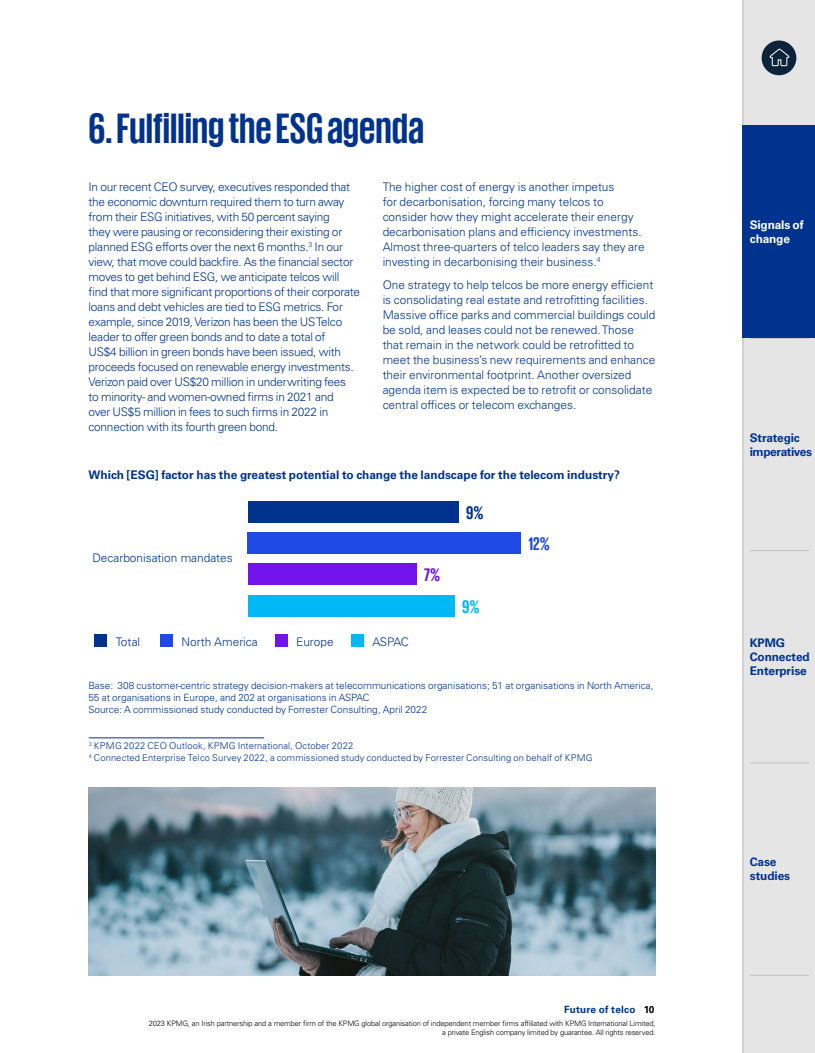
<style>
.page{position:relative;width:815px;height:1053px;background:#fff}
.page>*{position:absolute;margin:0;border:0;box-sizing:border-box;transform-origin:0 0}
.t1{font:700 43.75px "KPMG";color:#00338d}
.t2{font:700 18.75px "KPMG";color:#1e49e2}
.t3{font:700 18.75px "KPMG";color:#00338d}
.t4{font:700 18.75px "KPMG";color:#7213ea}
.t5{font:700 18.75px "KPMG";color:#00b8f5}
.t6{font:300 11.88px/15px "Univers LT Std";letter-spacing:-.02em;color:#00338d}
.t7{font:300 11.88px/15px "Univers LT Std";color:#00338d}
.t8{font:700 11.88px/14.2px "Univers LT Std";color:#00338d}
.t9{font:700 11.88px/14.2px "Univers LT Std";letter-spacing:-.03em;color:#00338d}
.t10{font:700 11.88px/14.2px "Univers LT Std";letter-spacing:-.015em;color:#fff}
.t11{font:300 10px/12px "Univers LT Std";color:#00338d}
.t12{font:700 10px "Univers LT Std";letter-spacing:.02em;color:#00338d}
.t13{font:300 9.38px/12.5px "Univers LT Std";letter-spacing:.015em;color:#00338d}
.t14{font:300 7.5px/9px "Univers LT Std";letter-spacing:-.02em;color:#000;text-align:right}
.s1{color:#000}
</style>
<div class="page">
<img style="left:89px;top:787px;width:567px;height:187px">
<div style="left:248px;top:501px;width:211px;height:21px;background:#00338d"></div>
<div style="left:248px;top:595px;width:207px;height:21px;background:#00b8f5"></div>
<div style="left:248px;top:532px;width:273px;height:22px;background:#1e49e2"></div>
<div style="left:248px;top:563px;width:169px;height:22px;background:#7213ea"></div>
<div style="left:94px;top:634px;width:13px;height:13px;background:#00338d"></div>
<div style="left:160px;top:634px;width:13px;height:13px;background:#1e49e2"></div>
<div style="left:275px;top:634px;width:13px;height:13px;background:#7213ea"></div>
<div style="left:351px;top:634px;width:13px;height:13px;background:#00b8f5"></div>
<hr style="left:89px;top:737px;width:175px;height:1px;background:#00338d">
<div style="left:743px;top:0;width:72px;height:1052px;background:#e5e5e5"></div>
<hr style="left:743px;top:0;width:1px;height:1052px;background:#bcbec0">
<hr style="left:750px;top:550px;width:59px;height:1px;background:#bcbec0">
<hr style="left:750px;top:974px;width:59px;height:1px;background:#bcbec0">
<div style="left:743px;top:338px;width:72px;height:212px;background:#e5e5e5"></div>
<svg style="left:761px;top:40px;width:35px;height:35px"></svg>
<div style="left:743px;top:551px;width:72px;height:212px;background:#e5e5e5"></div>
<div style="left:743px;top:126px;width:72px;height:212px;background:#00338d"></div>
<h1 class="t1" style="left:89px;top:106px;width:337px">6. Fulfilling the ESG agenda</h1>
<p class="t6" style="left:89px;top:179px;width:273px">In our recent CEO survey, executives responded that the economic downturn required them to turn away from their ESG initiatives, with 50 percent saying<br>they were pausing or reconsidering their existing or planned ESG efforts over the next 6 months.<sup>3</sup> In our view, that move could backfire. As the financial sector moves to get behind ESG, we anticipate telcos will find that more significant proportions of their corporate loans and debt vehicles are tied to ESG metrics. For example, since 2019, Verizon has been the US Telco leader to offer green bonds and to date a total of<br>US$4 billion in green bonds have been issued, with proceeds focused on renewable energy investments.<br>Verizon paid over US$20 million in underwriting fees<br>to minority- and women-owned firms in 2021 and<br>over US$5 million in fees to such firms in 2022 in connection with its fourth green bond.</p>
<p class="t7" style="left:383px;top:179px;width:264px">The higher cost of energy is another impetus<br>for decarbonisation, forcing many telcos to consider how they might accelerate their energy decarbonisation plans and efficiency investments.<br>Almost three-quarters of telco leaders say they are investing in decarbonising their business.<sup>4</sup></p>
<p class="t7" style="left:383px;top:277px;width:274px">One strategy to help telcos be more energy efficient is consolidating real estate and retrofitting facilities.<br>Massive office parks and commercial buildings could be sold, and leases could not be renewed. Those that remain in the network could be retrofitted to meet the business’s new requirements and enhance their environmental footprint. Another oversized agenda item is expected be to retrofit or consolidate central offices or telecom exchanges.</p>
<p class="t8" style="left:89px;top:467px;width:533px">Which [ESG] factor has the greatest potential to change the landscape for the telecom industry?</p>
<p class="t7" style="left:92px;top:550px;width:142px">Decarbonisation mandates</p>
<h2 class="t4" style="left:424px;top:565px;width:18px">7%</h2>
<p class="t6" style="left:116px;top:634px;width:26px">Total</p>
<p class="t7" style="left:182px;top:634px;width:78px">North America</p>
<p class="t6" style="left:296px;top:634px;width:39px">Europe</p>
<p class="t6" style="left:372px;top:634px;width:38px">ASPAC</p>
<h2 class="t3" style="left:466px;top:503px;width:19px">9%</h2>
<h2 class="t5" style="left:462px;top:596px;width:19px">9%</h2>
<h2 class="t2" style="left:528px;top:534px;width:23px">12%</h2>
<p class="t11" style="left:88px;top:679px;width:567px">Base: 308 customer-centric strategy decision-makers at telecommunications organisations; 51 at organisations in North America,<br>55 at organisations in Europe, and 202 at organisations in ASPAC<br>Source: A commissioned study conducted by Forrester Consulting, April 2022</p>
<p class="t13" style="left:89px;top:739px;width:505px"><sup>3</sup> KPMG 2022 CEO Outlook, KPMG International, October 2022<br><sup>4</sup> Connected Enterprise Telco Survey 2022, a commissioned study conducted by Forrester Consulting on behalf of KPMG</p>
<p class="t12" style="left:564px;top:1003px;width:92px">Future of telco <span class="s1">10</span></p>
<p class="t14" style="left:149px;top:1018px;width:508px">2023 KPMG, an Irish partnership and a member firm of the KPMG global organisation of independent member firms affiliated with KPMG International Limited, a private English company limited by guarantee. All rights reserved.</p>
<p class="t10" style="left:750px;top:218px;width:55px">Signals of change</p>
<p class="t9" style="left:750px;top:430px;width:64px">Strategic imperatives</p>
<p class="t8" style="left:750px;top:635px;width:62px">KPMG<br>Connected<br>Enterprise</p>
<p class="t8" style="left:750px;top:854px;width:42px">Case studies</p>
</div>
